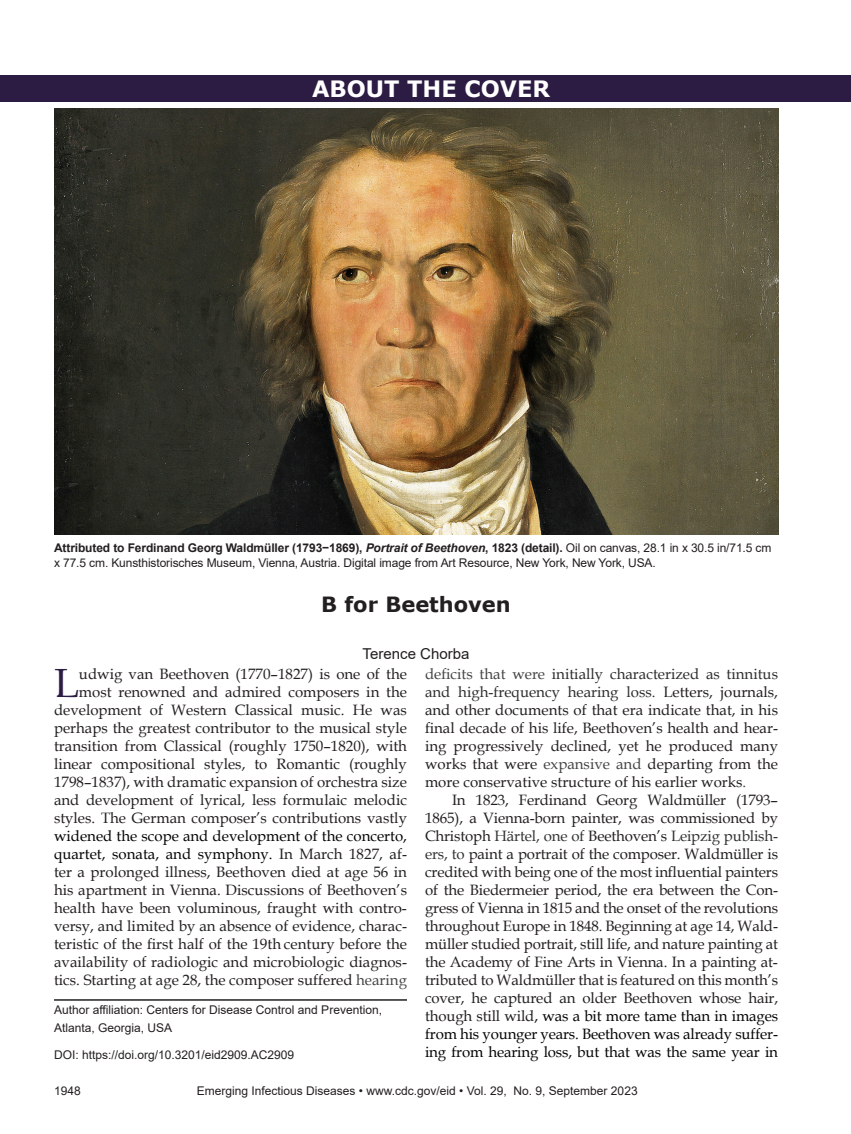
<style>
.page{position:relative;width:851px;height:1134px;background:#fff}
.page>*{position:absolute;margin:0;border:0;box-sizing:border-box;transform-origin:0 0}
.t1{font:40.8px "Book Antiqua";color:#2c1b43}
.t2{font:700 22.5px "Verdana";color:#fff}
.t3{font:700 21px "Verdana";color:#231f20}
.t4{font:15px/18px "Book Antiqua";color:#231f20;text-align:justify}
.t5{font:15px "Arial";color:#231f20}
.t6{font:12px/15px "Arial";color:#231f20}
.s1{font-weight:700}
.s2{font-weight:700;font-style:italic}
.s3{color:#040503}
.s4{color:#434445}
.s5{color:#2c2d2d}
.s6{color:#313232}
</style>
<div class="page">
<img style="left:54px;top:108px;width:724px;height:427px">
<div style="left:0;top:75px;width:850px;height:27px;background:#2c1b43"></div>
<hr style="left:54px;top:999px;width:353px;height:2px;background:#231f20">
<h2 class="t2" style="left:312px;top:73px;width:239px">ABOUT THE COVER</h2>
<p class="t6" style="left:54px;top:540px;width:719px"><span class="s1">Attributed to Ferdinand Georg Waldmüller (1793−1869),</span> <span class="s2">Portrait of Beethoven</span><span class="s1">, 1823 (detail).</span> Oil on canvas, 28.1 in x 30.5 in/71.5 cm x 77.5 cm. Kunsthistorisches Museum, Vienna, Austria. Digital image from Art Resource, New York, New York, USA.</p>
<h3 class="t3" style="left:321px;top:590px;width:191px">B for Beethoven</h3>
<p class="t5" style="left:362px;top:643px;width:108px">Terence Chorba</p>
<p class="t4" style="left:54px;top:665px;width:354px;text-align:right">udwig van Beethoven (1770–1827) is one of the most renowned and admired composers in the development of Western Classical music. He was perhaps the greatest contributor to the musical style transition from Classical (roughly 1750–1820), with linear compositional styles, to Romantic (roughly 1798–1837), with dramatic expansion of orchestra size and development of lyrical, less formulaic melodic styles. The German composer’s contributions vastly</p>
<p class="t4" style="left:54px;top:827px;width:354px"><span class="s3">widened the scope and development of the concerto, quartet, sonata, and symphony.</span> In March 1827, af&shy;ter a prolonged illness, Beethoven died at age 56 in his apartment in Vienna. Discussions of Beethoven’s health have been voluminous, fraught with contro&shy;versy, and limited by an absence of evidence, charac&shy;teristic of the first half of the 19th century before the availability of radiologic and microbiologic diagnos&shy;tics. Starting at age 28, the composer suffered <span class="s4">hearing</span></p>
<h1 class="t1" style="left:54px;top:655px;width:26px">L</h1>
<p class="t6" style="left:54px;top:1001px;width:329px;line-height:18px">Author affiliation: Centers for Disease Control and Prevention,<br>Atlanta, Georgia, USA</p>
<p class="t6" style="left:54px;top:1047px;width:242px">DOI: https://doi.org/10.3201/eid2909.AC2909</p>
<p class="t4" style="left:425px;top:665px;width:354px"><span class="s4">deficits that were</span> <span class="s5">initially characterized as tinnitus and high-frequency hearing loss.</span> Letters, journals, and other documents of that era indicate that, in his final decade of his life, Beethoven’s health and hear&shy;ing progressively declined, yet he produced many works that were <span class="s4">expansive and</span> departing from the more conservative structure of his earlier works<span class="s4">.</span></p>
<p class="t4" style="left:425px;top:791px;width:354px;text-indent:27px">In 1823, Ferdinand Georg Waldmüller (1793– 1865), a Vienna-born painter, was commissioned by Christoph <span class="s6">Härtel, one of</span> Beethoven’s <span class="s6">Leipzig publish&shy;ers, to</span> paint a portrait of the composer. Waldmüller is credited with being one of the most influential painters of the Biedermeier period, the era between the Con&shy;gress of Vienna in 1815 and the onset of the revolutions throughout Europe in 1848. Beginning at age 14, Wald&shy;müller studied portrait, still life, and nature painting at the Academy of Fine Arts in Vienna. In a painting at&shy;tributed to Waldmüller that is featured on this month’s cover, he captured an older Beethoven whose hair, though still wild<span class="s3">, was a bit more tame than in images from his younger years. Beethoven was already suffer&shy;ing from hearing loss, but that was the same year in</span></p>
<p class="t6" style="left:54px;top:1084px;width:28px">1948</p>
<p class="t6" style="left:197px;top:1084px;width:442px">Emerging Infectious Diseases • www.cdc.gov/eid • Vol. 29, No. 9, September 2023</p>
</div>
